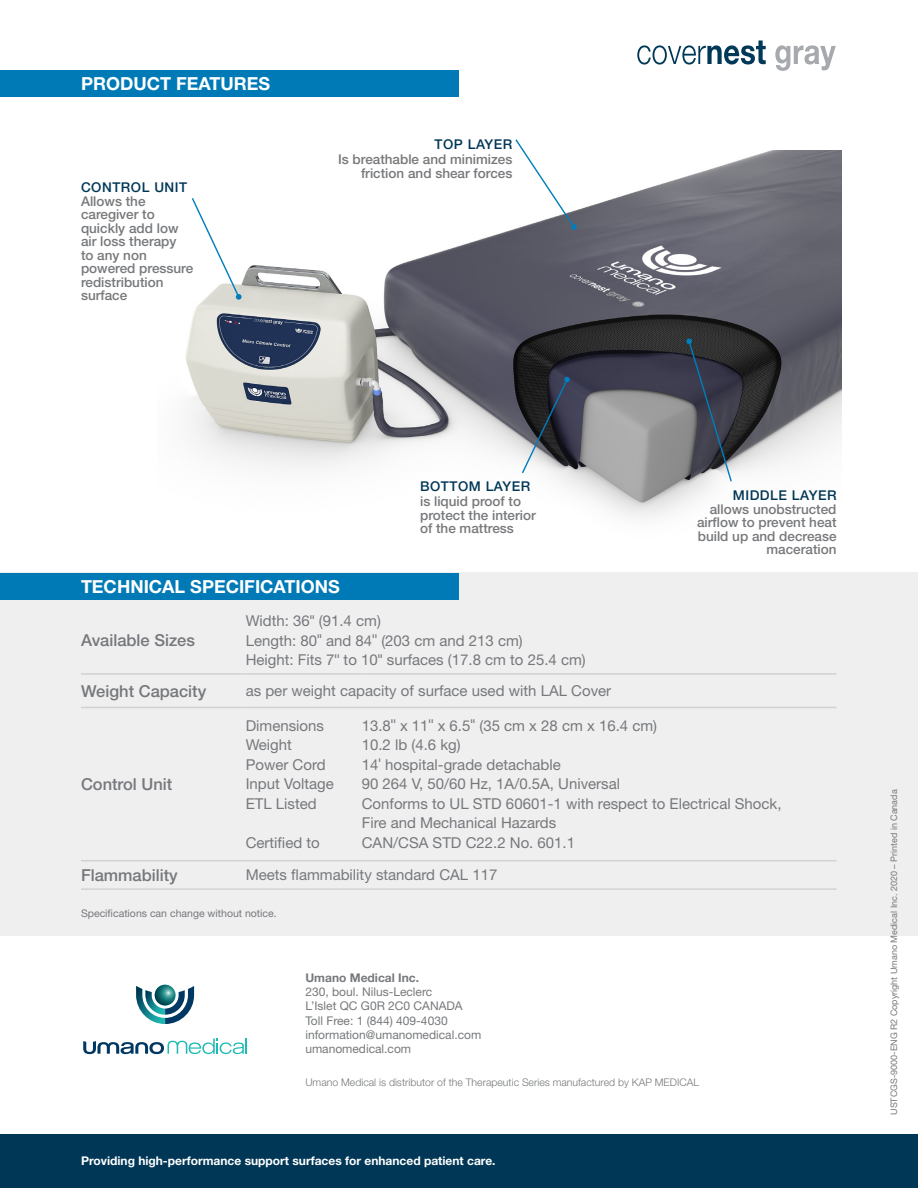
<style>
.page{position:relative;width:918px;height:1188px;background:#fff}
.page>*{position:absolute;margin:0;border:0;box-sizing:border-box;transform-origin:0 0}
.t1{font:700 18px "Helvetica Neue LT Std";color:#fff}
.t2{font:500 16.5px "Helvetica Neue LT Std";color:#76787b}
.t3{font:15px/19.5px "Helvetica Neue LT Std";color:#76787b}
.t4{font:500 13.5px/13.5px "Helvetica Neue LT Std";color:#76787b;text-align:right}
.t5{font:500 13.5px "Helvetica Neue LT Std";letter-spacing:.04em;color:#013756}
.t6{font:12px "Helvetica Neue LT Std";color:#76787b}
.t7{font:700 12px "Helvetica Neue LT Std";color:#fff}
.t8{font:700 12px "Helvetica Neue LT Std";color:#76787b}
.t9{font:300 10.5px "Helvetica Neue LT Std";color:#76787b}
.t10{font:10.5px "Helvetica Neue LT Std";color:#76787b}
.t11{font:9px "Helvetica Neue LT Std";color:#76787b}
.t12{font:500 5.25px "Helvetica Neue LT Std";color:#76787b;scale:1.67 1}
.s1{color:#013756}
</style>
<div class="page">
<div style="left:0;top:1134px;width:918px;height:54px;background:#013756"></div>
<div style="left:0;top:70px;width:459px;height:27px;background:#007ab6"></div>
<img style="left:186px;top:150px;width:655px;height:368px">
<svg style="left:686px;top:338px;width:47px;height:145px;background:#4a4e59"></svg>
<svg style="left:521px;top:377px;width:49px;height:98px;background:#51565e"></svg>
<svg style="left:514px;top:139px;width:63px;height:91px"></svg>
<svg style="left:191px;top:196px;width:51px;height:104px"></svg>
<div style="left:0;top:573px;width:918px;height:363px;background:#efeff0"></div>
<div style="left:0;top:573px;width:459px;height:27px;background:#007ab6"></div>
<svg style="left:136px;top:985px;width:58px;height:39px"></svg>
<svg style="left:83px;top:1039px;width:164px;height:15px"></svg>
<hr style="left:81px;top:673px;width:165px;height:2px;background:#d1d2d4">
<hr style="left:246px;top:673px;width:116px;height:2px;background:#d1d2d4">
<hr style="left:362px;top:673px;width:475px;height:2px;background:#d1d2d4">
<hr style="left:81px;top:707px;width:165px;height:1px;background:#d1d2d4">
<hr style="left:246px;top:707px;width:116px;height:1px;background:#d1d2d4">
<hr style="left:362px;top:707px;width:475px;height:1px;background:#d1d2d4">
<hr style="left:81px;top:860px;width:165px;height:2px;background:#d1d2d4">
<hr style="left:246px;top:860px;width:116px;height:2px;background:#d1d2d4">
<hr style="left:362px;top:860px;width:475px;height:2px;background:#d1d2d4">
<hr style="left:81px;top:888px;width:165px;height:2px;background:#d1d2d4">
<hr style="left:246px;top:888px;width:116px;height:2px;background:#d1d2d4">
<hr style="left:362px;top:888px;width:475px;height:2px;background:#d1d2d4">
<svg style="left:637px;top:40px;width:129px;height:25px"></svg>
<svg style="left:775px;top:45px;width:61px;height:26px"></svg>
<p class="t1" style="left:81px;top:73px;width:191px">PRODUCT FEATURES</p>
<p class="t4" style="left:81px;top:180px;width:114px;text-align:left"><span class="s1">CONTROL UNIT<br></span>Allows the caregiver to quickly add low air loss therapy<br>to any non powered pressure redistribution surface</p>
<p class="t5" style="left:435px;top:136px;width:79px">TOP LAYER</p>
<p class="t4" style="left:338px;top:153px;width:176px">Is breathable and minimizes friction and shear forces</p>
<p class="t1" style="left:81px;top:575px;width:260px">TECHNICAL SPECIFICATIONS</p>
<p class="t5" style="left:420px;top:478px;width:112px">BOTTOM LAYER</p>
<p class="t4" style="left:420px;top:495px;width:117px;text-align:left">is liquid proof to protect the interior of the mattress</p>
<p class="t2" style="left:81px;top:630px;width:116px">Available Sizes</p>
<p class="t3" style="left:246px;top:611px;width:66px">Width: 36</p>
<p class="t12" style="left:310px;top:614px;width:4px">II</p>
<p class="t3" style="left:319px;top:611px;width:63px">(91.4 cm)</p>
<p class="t3" style="left:246px;top:630px;width:73px">Length: 80</p>
<p class="t12" style="left:317px;top:633px;width:4px">II</p>
<p class="t3" style="left:326px;top:630px;width:48px">and 84</p>
<p class="t12" style="left:372px;top:633px;width:4px">II</p>
<p class="t3" style="left:381px;top:630px;width:143px">(203 cm and 213 cm)</p>
<p class="t3" style="left:246px;top:650px;width:90px">Height: Fits 7</p>
<p class="t12" style="left:335px;top:653px;width:4px">II</p>
<p class="t3" style="left:344px;top:650px;width:36px">to 10</p>
<p class="t12" style="left:378px;top:653px;width:4px">II</p>
<p class="t3" style="left:387px;top:650px;width:200px">surfaces (17.8 cm to 25.4 cm)</p>
<p class="t2" style="left:81px;top:681px;width:127px">Weight Capacity</p>
<p class="t3" style="left:246px;top:681px;width:367px">as per weight capacity of surface used with LAL Cover</p>
<p class="t5" style="left:733px;top:487px;width:105px">MIDDLE LAYER</p>
<p class="t4" style="left:697px;top:502px;width:141px">allows unobstructed airflow to prevent heat build up and decrease maceration</p>
<p class="t2" style="left:81px;top:774px;width:93px">Control Unit</p>
<p class="t3" style="left:246px;top:716px;width:80px">Dimensions</p>
<p class="t3" style="left:246px;top:735px;width:48px">Weight</p>
<p class="t3" style="left:246px;top:755px;width:81px">Power Cord</p>
<p class="t3" style="left:246px;top:774px;width:90px">Input Voltage</p>
<p class="t3" style="left:246px;top:794px;width:73px">ETL Listed</p>
<p class="t3" style="left:246px;top:833px;width:76px">Certified to</p>
<p class="t3" style="left:362px;top:716px;width:31px">13.8</p>
<p class="t12" style="left:391px;top:718px;width:4px">II</p>
<p class="t3" style="left:400px;top:716px;width:30px">x 11</p>
<p class="t12" style="left:429px;top:718px;width:4px">II</p>
<p class="t3" style="left:438px;top:716px;width:34px">x 6.5</p>
<p class="t12" style="left:470px;top:718px;width:4px">II</p>
<p class="t3" style="left:479px;top:716px;width:179px">(35 cm x 28 cm x 16.4 cm)</p>
<p class="t3" style="left:362px;top:735px;width:100px">10.2 lb (4.6 kg)</p>
<p class="t3" style="left:362px;top:755px;width:201px">14 hospital-grade detachable</p>
<p class="t12" style="left:378px;top:757px;width:3px">I</p>
<p class="t3" style="left:362px;top:774px;width:260px">90 264 V, 50/60 Hz, 1A/0.5A, Universal</p>
<p class="t3" style="left:362px;top:794px;width:421px">Conforms to UL STD 60601-1 with respect to Electrical Shock,<br>Fire and Mechanical Hazards</p>
<p class="t3" style="left:362px;top:833px;width:215px">CAN/CSA STD C22.2 No. 601.1</p>
<p class="t2" style="left:81px;top:865px;width:98px">Flammability</p>
<p class="t3" style="left:246px;top:865px;width:253px">Meets flammability standard CAL 117</p>
<p class="t10" style="left:81px;top:907px;width:197px">Specifications can change without notice.</p>
<p class="t8" style="left:305px;top:970px;width:115px">Umano Medical Inc.</p>
<p class="t6" style="left:305px;top:985px;width:128px">230, boul. Nilus-Leclerc</p>
<p class="t6" style="left:305px;top:999px;width:159px">L’Islet QC G0R 2C0 CANADA</p>
<p class="t6" style="left:305px;top:1013px;width:144px">Toll Free: 1 (844) 409-4030</p>
<p class="t6" style="left:305px;top:1027px;width:177px">information@umanomedical.com</p>
<p class="t6" style="left:305px;top:1042px;width:107px">umanomedical.com</p>
<p class="t9" style="left:305px;top:1076px;width:395px">Umano Medical is distributor of the Therapeutic Series manufactured by KAP MEDICAL</p>
<p class="t7" style="left:81px;top:1154px;width:416px">Providing high-performance support surfaces for enhanced patient care.</p>
<p class="t11" style="left:889px;top:1115px;width:327px;rotate:-90deg">USTCGS-9000-ENG R2 Copyright Umano Medical Inc. 2020 – Printed in Canada</p>
</div>
